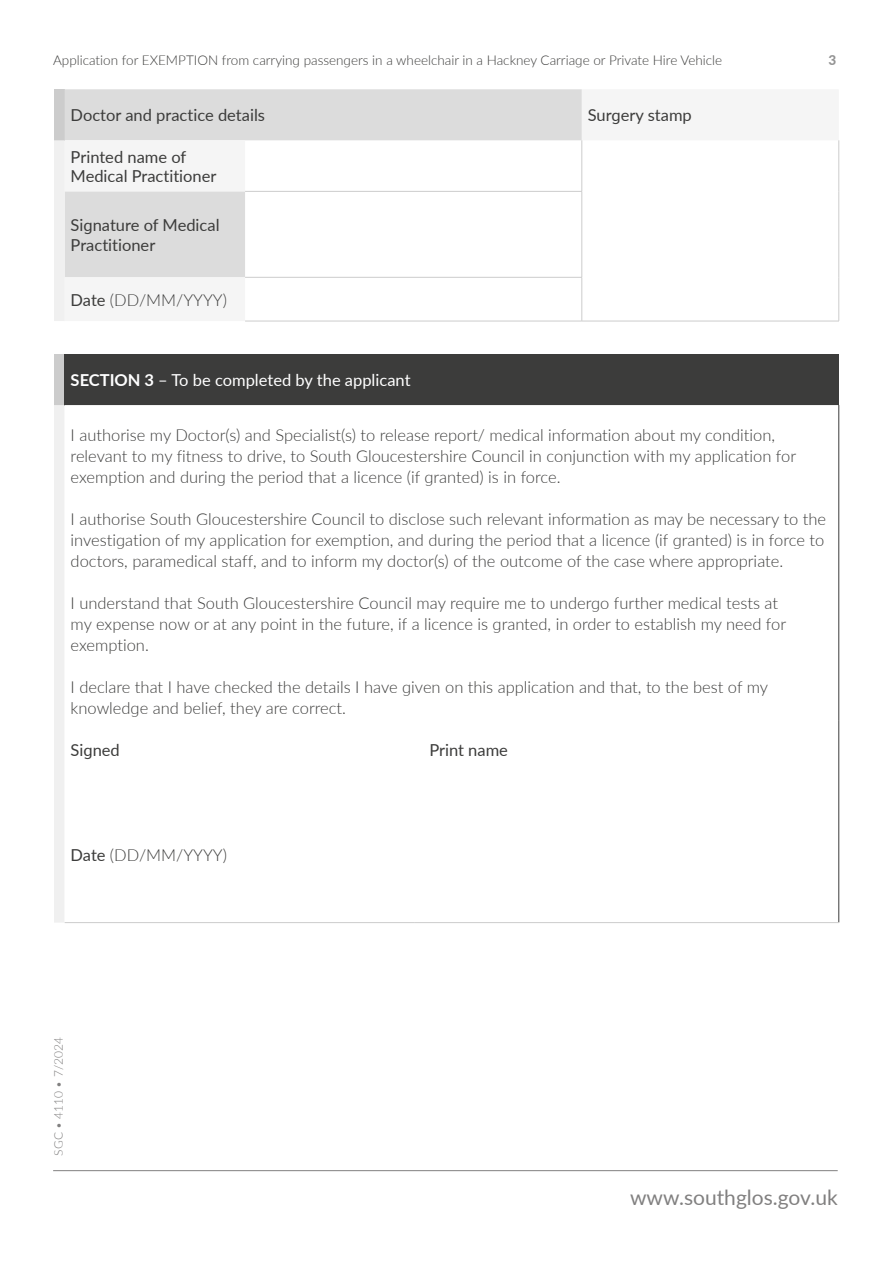
<style>
.page{position:relative;width:893px;height:1263px;background:#fff}
.page>*{position:absolute;margin:0;border:0;box-sizing:border-box;transform-origin:0 0}
.t1{font:21px "Lato";color:#818080}
.Body{font:300 16.5px/21px "Lato";color:#3c3c3b}
.Table_text{font:16.5px/19.5px "Lato";color:#3c3c3b}
.Body-2{font:16.5px "Lato";color:#fff}
.Table_text-2{font:300 16.5px "Lato";color:#3c3c3b}
.Body-3{font:16.5px "Lato";color:#3c3c3b}
.t2{font:300 13.5px "Lato";color:#3c3c3b}
.t3{font:800 13.5px "Lato";color:#949494}
.Body-4{font:300 12px "Lato";color:#818080}
.s1{font-weight:400}
.s2{font-weight:700}
</style>
<div class="page">
<div style="left:54px;top:89px;width:11px;height:51px;background:#ccc"></div>
<svg style="left:65px;top:89px;width:773px;height:232px"></svg>
<div style="left:54px;top:140px;width:11px;height:181px;background:#f0f0f0"></div>
<hr style="left:582px;top:140px;width:1px;height:51px;background:#ccc">
<hr style="left:838px;top:140px;width:1px;height:51px;background:#ccc">
<hr style="left:245px;top:191px;width:337px;height:1px;background:#ccc">
<hr style="left:582px;top:192px;width:1px;height:85px;background:#ccc">
<hr style="left:838px;top:191px;width:1px;height:86px;background:#ccc">
<hr style="left:245px;top:277px;width:337px;height:1px;background:#ccc">
<hr style="left:582px;top:277px;width:1px;height:44px;background:#ccc">
<hr style="left:838px;top:277px;width:1px;height:44px;background:#ccc">
<hr style="left:245px;top:321px;width:337px;height:1px;background:#ccc">
<hr style="left:582px;top:321px;width:257px;height:1px;background:#ccc">
<div style="left:54px;top:354px;width:11px;height:51px;background:#ccc"></div>
<div style="left:65px;top:354px;width:774px;height:51px;background:#3c3c3b"></div>
<div style="left:54px;top:405px;width:11px;height:517px;background:#f0f0f0"></div>
<hr style="left:838px;top:405px;width:1px;height:315px;background:#3c3c3b">
<hr style="left:838px;top:720px;width:1px;height:202px;background:#3c3c3b">
<hr style="left:65px;top:922px;width:350px;height:1px;background:#ccc">
<hr style="left:415px;top:922px;width:424px;height:1px;background:#ccc">
<hr style="left:53px;top:1170px;width:785px;height:1px;background:#818080">
<p class="t2" style="left:53px;top:51px;width:671px">Application for EXEMPTION from carrying passengers in a wheelchair in a Hackney Carriage or Private Hire Vehicle</p>
<p class="t3" style="left:828px;top:50px;width:9px">3</p>
<p class="Table_text" style="left:71px;top:105px;width:196px">Doctor and practice details</p>
<p class="Table_text" style="left:588px;top:105px;width:106px">Surgery stamp</p>
<p class="Table_text" style="left:71px;top:146px;width:147px">Printed name of<br>Medical Practitioner</p>
<p class="Table_text" style="left:71px;top:215px;width:150px">Signature of Medical<br>Practitioner</p>
<p class="Table_text-2" style="left:71px;top:288px;width:158px"><span class="s1">Date</span> (DD/MM/YYYY)</p>
<p class="Body-2" style="left:71px;top:368px;width:341px"><span class="s2">SECTION 3</span> – To be completed by the applicant</p>
<p class="Body" style="left:71px;top:424px;width:727px">I authorise my Doctor(s) and Specialist(s) to release report/ medical information about my condition, relevant to my fitness to drive, to South Gloucestershire Council in conjunction with my application for exemption and during the period that a licence (if granted) is in force.</p>
<p class="Body" style="left:71px;top:508px;width:757px;text-align:justify">I authorise South Gloucestershire Council to disclose such relevant information as may be necessary to the investigation of my application for exemption, and during the period that a licence (if granted) is in force to doctors, paramedical staff, and to inform my doctor(s) of the outcome of the case where appropriate.</p>
<p class="Body" style="left:71px;top:592px;width:717px">I understand that South Gloucestershire Council may require me to undergo further medical tests at my expense now or at any point in the future, if a licence is granted, in order to establish my need for exemption.</p>
<p class="Body" style="left:71px;top:676px;width:699px">I declare that I have checked the details I have given on this application and that, to the best of my knowledge and belief, they are correct.</p>
<p class="Body-3" style="left:71px;top:738px;width:51px">Signed</p>
<p class="Body-3" style="left:429px;top:738px;width:80px">Print name</p>
<p class="Body" style="left:71px;top:844px;width:158px"><span class="s1">Date</span> (DD/MM/YYYY)</p>
<p class="Body-4" style="left:50px;top:1155px;width:120px;rotate:-90deg">SGC • 4110 • 7/2024</p>
<p class="t1" style="left:630px;top:1182px;width:209px">www.southglos.gov.uk</p>
</div>
